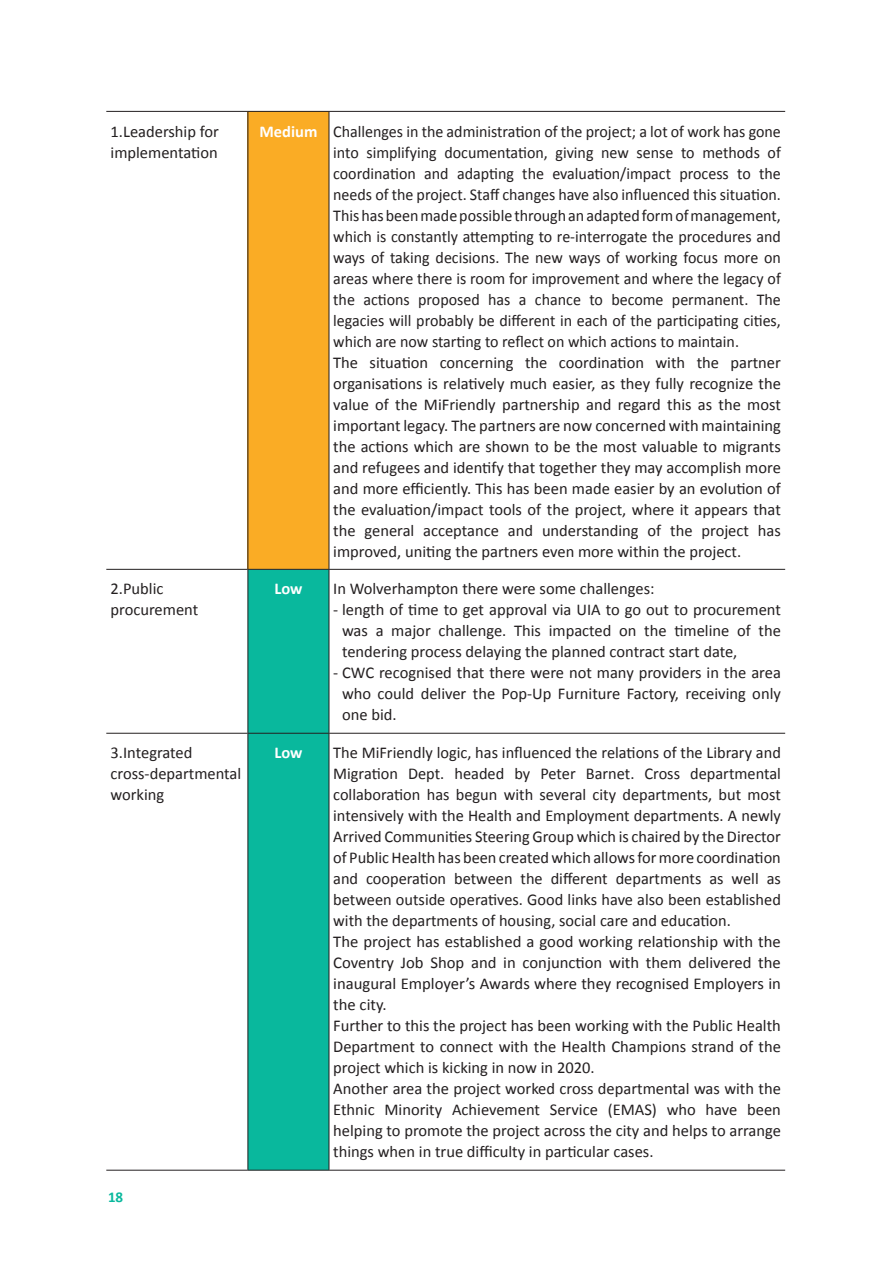
<style>
.page{position:relative;width:893px;height:1263px;background:#fff}
.page>*{position:absolute;margin:0;border:0;box-sizing:border-box;transform-origin:0 0}
.TableText{font:16.5px/21px "Calibri";color:#231f20;text-align:justify}
.Table_middle_column{font:700 16.5px "Calibri";color:#fff}
.t1{font:700 15px "Calibri";color:#09b89d}
</style>
<div class="page">
<div style="left:248px;top:111px;width:81px;height:458px;background:#faac25"></div>
<div style="left:249px;top:570px;width:80px;height:600px;background:#09b89d"></div>
<hr style="left:106px;top:111px;width:142px;height:1px;background:#231f20">
<hr style="left:248px;top:111px;width:81px;height:1px;background:#231f20">
<hr style="left:329px;top:111px;width:456px;height:1px;background:#231f20">
<hr style="left:329px;top:112px;width:1px;height:457px;background:#231f20">
<hr style="left:106px;top:569px;width:142px;height:1px;background:#231f20">
<hr style="left:248px;top:569px;width:81px;height:1px;background:#231f20">
<hr style="left:329px;top:569px;width:456px;height:1px;background:#231f20">
<hr style="left:329px;top:570px;width:1px;height:163px;background:#231f20">
<hr style="left:106px;top:733px;width:142px;height:1px;background:#231f20">
<hr style="left:248px;top:733px;width:81px;height:1px;background:#231f20">
<hr style="left:329px;top:733px;width:456px;height:1px;background:#231f20">
<hr style="left:329px;top:734px;width:1px;height:436px;background:#231f20">
<hr style="left:106px;top:1170px;width:142px;height:1px;background:#231f20">
<hr style="left:248px;top:1170px;width:81px;height:1px;background:#231f20">
<hr style="left:329px;top:1170px;width:456px;height:1px;background:#231f20">
<hr style="left:248px;top:112px;width:1px;height:457px;background:#231f20">
<hr style="left:248px;top:570px;width:1px;height:163px;background:#231f20">
<hr style="left:248px;top:734px;width:1px;height:436px;background:#231f20">
<p class="TableText" style="left:111px;top:121px;width:110px">1.Leadership for implementation</p>
<p class="Table_middle_column" style="left:259px;top:119px;width:59px">Medium</p>
<p class="TableText" style="left:333px;top:121px;width:449px">Challenges in the administration of the project; a lot of work has gone into simplifying documentation, giving new sense to methods of coordination and adapting the evaluation/impact process to the needs of the project. Staff changes have also influenced this situation.<br>Thishasbeenmadepossible throughanadaptedformofmanagement, which is constantly attempting to re-interrogate the procedures and ways of taking decisions. The new ways of working focus more on areas where there is room for improvement and where the legacy of the actions proposed has a chance to become permanent. The legacies will probably be different in each of the participating cities, which are now starting to reflect on which actions to maintain.</p>
<p class="TableText" style="left:333px;top:352px;width:449px">The situation concerning the coordination with the partner organisations is relatively much easier, as they fully recognize the value of the MiFriendly partnership and regard this as the most important legacy. The partners are now concerned with maintaining the actions which are shown to be the most valuable to migrants and refugees and identify that together they may accomplish more and more efficiently. This has been made easier by an evolution of the evaluation/impact tools of the project, where it appears that the general acceptance and understanding of the project has improved, uniting the partners even more within the project.</p>
<p class="TableText" style="left:111px;top:578px;width:89px">2.Public procurement</p>
<p class="Table_middle_column" style="left:274px;top:577px;width:30px">Low</p>
<p class="TableText" style="left:333px;top:578px;width:323px">In Wolverhampton there were some challenges:</p>
<p class="TableText" style="left:342px;top:599px;width:440px;text-indent:-9px">- length of time to get approval via UIA to go out to procurement was a major challenge. This impacted on the timeline of the tendering process delaying the planned contract start date,</p>
<p class="TableText" style="left:342px;top:662px;width:440px;text-indent:-9px">- CWC recognised that there were not many providers in the area who could deliver the Pop-Up Furniture Factory, receiving only one bid.</p>
<p class="TableText" style="left:111px;top:742px;width:132px;text-align:left">3.Integrated cross-departmental working</p>
<p class="Table_middle_column" style="left:274px;top:741px;width:30px">Low</p>
<p class="TableText" style="left:333px;top:742px;width:449px">The MiFriendly logic, has influenced the relations of the Library and Migration Dept. headed by Peter Barnet. Cross departmental collaboration has begun with several city departments, but most intensively with the Health and Employment departments. A newly Arrived Communities Steering Group which is chaired by the Director of PublicHealth has been created which allowsformore coordination and cooperation between the different departments as well as between outside operatives. Good links have also been established with the departments of housing, social care and education.</p>
<p class="TableText" style="left:333px;top:931px;width:449px">The project has established a good working relationship with the Coventry Job Shop and in conjunction with them delivered the inaugural Employer’s Awards where they recognised Employers in the city.</p>
<p class="TableText" style="left:333px;top:1015px;width:449px">Further to this the project has been working with the Public Health Department to connect with the Health Champions strand of the project which is kicking in now in 2020.</p>
<p class="TableText" style="left:333px;top:1078px;width:449px">Another area the project worked cross departmental was with the Ethnic Minority Achievement Service (EMAS) who have been helping to promote the project across the city and helps to arrange things when in true difficulty in particular cases.</p>
<p class="t1" style="left:108px;top:1186px;width:17px">18</p>
</div>
